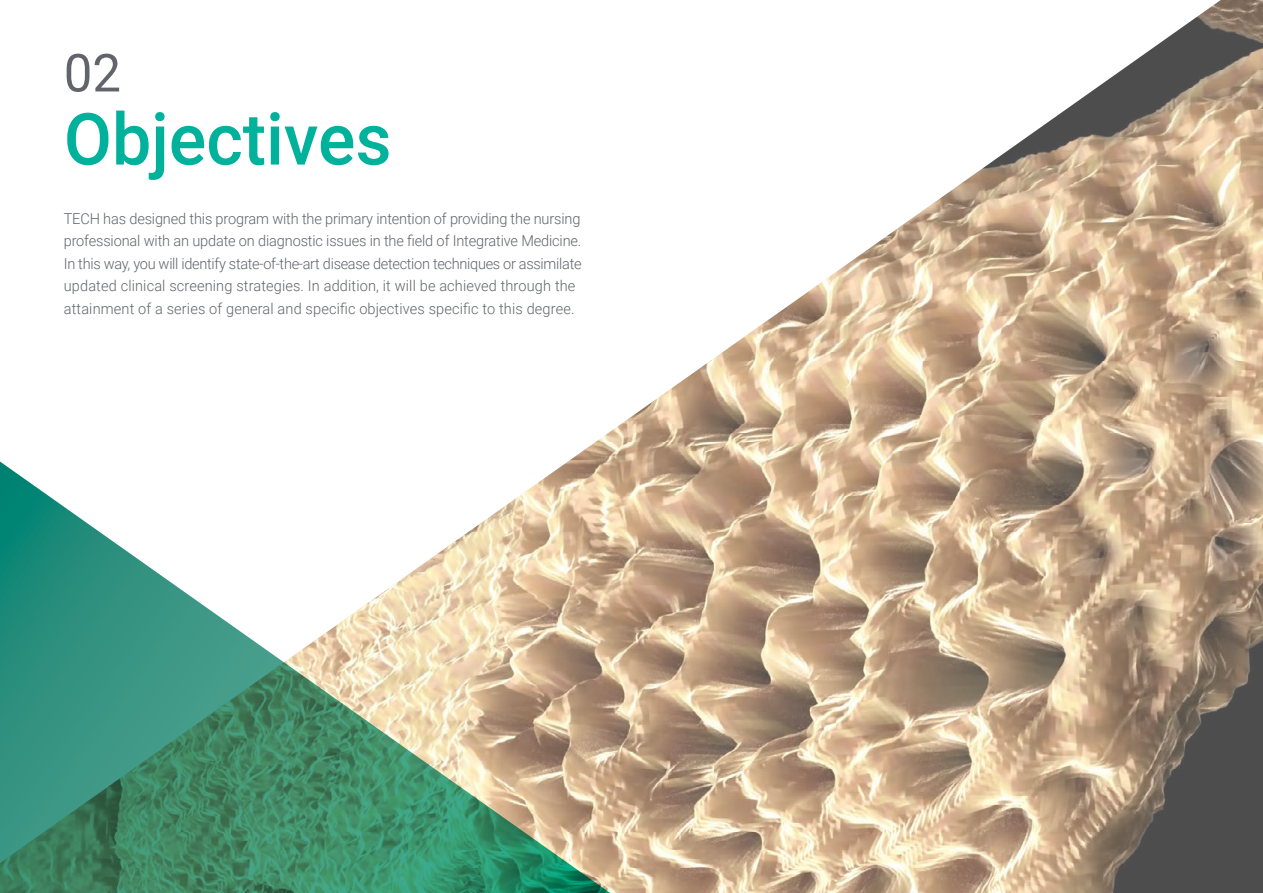
<style>
.page{position:relative;width:1263px;height:893px;background:#fff}
.page>*{position:absolute;margin:0;border:0;box-sizing:border-box;transform-origin:0 0}
.t1{font:500 72px "Roboto";color:#00b19b}
.t2{font:52.5px "Roboto";color:#61646a}
.t3{font:300 15px/22.5px "Roboto";letter-spacing:-.01em;color:#61646a}
</style>
<div class="page">
<img style="left:590px;top:0;width:673px;height:893px">
<svg style="left:0;top:446px;width:640px;height:447px"></svg>
<h2 class="t2" style="left:64px;top:36px;width:59px">02</h2>
<h1 class="t1" style="left:64px;top:89px;width:329px">Objectives</h1>
<p class="t3" style="left:64px;top:207px;width:519px">TECH has designed this program with the primary intention of providing the nursing professional with an update on diagnostic issues in the field of Integrative Medicine.<br>In this way, you will identify state-of-the-art disease detection techniques or assimilate updated clinical screening strategies. In addition, it will be achieved through the attainment of a series of general and specific objectives specific to this degree.</p>
</div>
